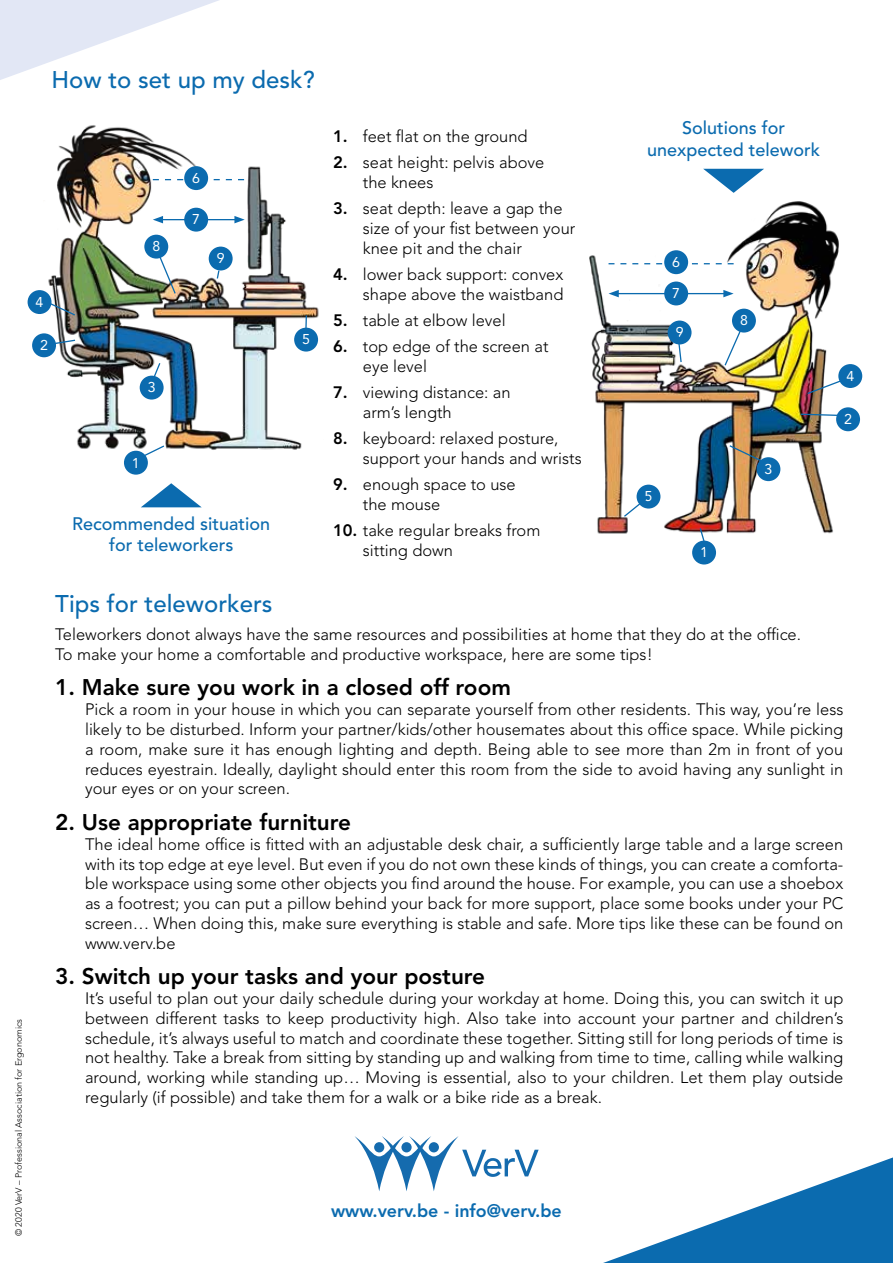
<style>
.page{position:relative;width:893px;height:1263px;background:#fff}
.page>*{position:absolute;margin:0;border:0;box-sizing:border-box;transform-origin:0 0}
.t1{font:500 24px "Avenir LT Std";color:#0b6baf}
.t2{font:800 22.5px "Avenir LT Std";color:#000}
.t3{font:500 18px/21.6px "Avenir LT Std";color:#0b6baf;text-align:center}
.t4{font:800 18px "Avenir LT Std";color:#0b6baf}
.t5{font:300 16.5px/19.8px "Avenir LT Std";color:#000}
.t6{font:14.1px "Avenir LT Std";color:#fff}
.t7{font:300 9px "Avenir LT Std";color:#000}
.s1{font-weight:800}
</style>
<div class="page">
<svg style="left:603px;top:1157px;width:290px;height:106px"></svg>
<svg style="left:354px;top:1136px;width:185px;height:55px"></svg>
<svg style="left:0;top:0;width:219px;height:80px"></svg>
<img style="left:44px;top:125px;width:275px;height:328px">
<div style="left:37px;top:390px;width:37px;height:70px;background:#fff"></div>
<div style="left:124px;top:451px;width:24px;height:24px;background:#0b6baf;border-radius:50%"></div>
<div style="left:32px;top:333px;width:24px;height:24px;background:#0b6baf;border-radius:50%"></div>
<div style="left:140px;top:376px;width:24px;height:24px;background:#0b6baf;border-radius:50%"></div>
<div style="left:28px;top:290px;width:23px;height:24px;background:#0b6baf;border-radius:50%"></div>
<div style="left:294px;top:328px;width:24px;height:24px;background:#0b6baf;border-radius:50%"></div>
<div style="left:144px;top:235px;width:24px;height:24px;background:#0b6baf;border-radius:50%"></div>
<div style="left:209px;top:247px;width:24px;height:23px;background:#0b6baf;border-radius:50%"></div>
<svg style="left:305px;top:315px;width:2px;height:13px"></svg>
<svg style="left:153px;top:179px;width:91px;height:1px"></svg>
<svg style="left:216px;top:269px;width:4px;height:11px"></svg>
<svg style="left:157px;top:253px;width:20px;height:42px"></svg>
<svg style="left:46px;top:301px;width:30px;height:16px"></svg>
<svg style="left:54px;top:339px;width:23px;height:7px"></svg>
<svg style="left:151px;top:362px;width:10px;height:18px"></svg>
<svg style="left:134px;top:444px;width:32px;height:17px"></svg>
<hr style="left:161px;top:219px;width:76px;height:1px;background:#0b6baf">
<svg style="left:234px;top:216px;width:11px;height:7px"></svg>
<svg style="left:153px;top:216px;width:10px;height:7px"></svg>
<div style="left:184px;top:166px;width:24px;height:24px;background:#0b6baf;border-radius:50%"></div>
<div style="left:184px;top:208px;width:24px;height:24px;background:#0b6baf;border-radius:50%"></div>
<svg style="left:141px;top:483px;width:60px;height:24px"></svg>
<svg style="left:703px;top:169px;width:61px;height:19px"></svg>
<img style="left:589px;top:188px;width:264px;height:346px">
<div style="left:692px;top:541px;width:24px;height:23px;background:#0b6baf;border-radius:50%"></div>
<div style="left:756px;top:457px;width:24px;height:24px;background:#0b6baf;border-radius:50%"></div>
<div style="left:637px;top:485px;width:23px;height:23px;background:#0b6baf;border-radius:50%"></div>
<div style="left:732px;top:309px;width:24px;height:24px;background:#0b6baf;border-radius:50%"></div>
<div style="left:668px;top:321px;width:23px;height:23px;background:#0b6baf;border-radius:50%"></div>
<svg style="left:623px;top:495px;width:27px;height:23px"></svg>
<svg style="left:608px;top:263px;width:126px;height:1px"></svg>
<svg style="left:677px;top:344px;width:5px;height:19px"></svg>
<svg style="left:723px;top:327px;width:20px;height:40px"></svg>
<svg style="left:806px;top:375px;width:48px;height:20px"></svg>
<svg style="left:799px;top:413px;width:38px;height:4px"></svg>
<svg style="left:728px;top:444px;width:35px;height:18px"></svg>
<svg style="left:699px;top:527px;width:10px;height:15px"></svg>
<hr style="left:616px;top:293px;width:110px;height:1px;background:#0b6baf">
<svg style="left:608px;top:290px;width:11px;height:7px"></svg>
<svg style="left:723px;top:290px;width:11px;height:7px"></svg>
<div style="left:664px;top:250px;width:24px;height:24px;background:#0b6baf;border-radius:50%"></div>
<div style="left:664px;top:282px;width:24px;height:23px;background:#0b6baf;border-radius:50%"></div>
<div style="left:836px;top:407px;width:24px;height:24px;background:#0b6baf;border-radius:50%"></div>
<div style="left:838px;top:364px;width:24px;height:24px;background:#0b6baf;border-radius:50%"></div>
<h1 class="t1" style="left:51px;top:66px;width:265px">How to set up my desk?</h1>
<p class="t6" style="left:36px;top:294px;width:9px">4</p>
<p class="t6" style="left:40px;top:337px;width:9px">2</p>
<p class="t6" style="left:152px;top:238px;width:9px">8</p>
<p class="t6" style="left:192px;top:170px;width:9px">6</p>
<p class="t6" style="left:192px;top:211px;width:9px">7</p>
<p class="t6" style="left:217px;top:250px;width:9px">9</p>
<p class="t6" style="left:148px;top:379px;width:9px">3</p>
<p class="t6" style="left:132px;top:454px;width:9px">1</p>
<p class="t3" style="left:72px;top:513px;width:200px">Recommended situation for teleworkers</p>
<p class="t6" style="left:302px;top:331px;width:9px">5</p>
<p class="t5" style="left:333px;top:127px;width:196px"><span class="s1">1.</span> feet flat on the ground</p>
<p class="t5" style="left:363px;top:153px;width:183px;text-indent:-30px"><span class="s1">2.</span> seat height: pelvis above the knees</p>
<p class="t5" style="left:363px;top:199px;width:214px;text-indent:-30px"><span class="s1">3.</span> seat depth: leave a gap the size of your fist between your knee pit and the chair</p>
<p class="t5" style="left:333px;top:264px;width:232px;text-align:right"><span class="s1">4.</span> lower back support: convex shape above the waistband</p>
<p class="t5" style="left:333px;top:310px;width:174px"><span class="s1">5.</span> table at elbow level</p>
<p class="t5" style="left:363px;top:337px;width:187px;text-indent:-30px"><span class="s1">6.</span> top edge of the screen at eye level</p>
<p class="t5" style="left:363px;top:383px;width:149px;text-indent:-30px"><span class="s1">7.</span> viewing distance: an arm’s length</p>
<p class="t5" style="left:363px;top:429px;width:220px;text-indent:-30px"><span class="s1">8.</span> keyboard: relaxed posture, support your hands and wrists</p>
<p class="t5" style="left:363px;top:475px;width:154px;text-indent:-30px"><span class="s1">9.</span> enough space to use the mouse</p>
<p class="t5" style="left:363px;top:521px;width:179px;text-indent:-30px"><span class="s1">10.</span> take regular breaks from sitting down</p>
<p class="t3" style="left:647px;top:118px;width:175px">Solutions for unexpected telework</p>
<p class="t6" style="left:672px;top:254px;width:9px">6</p>
<p class="t6" style="left:672px;top:285px;width:9px">7</p>
<p class="t6" style="left:676px;top:324px;width:9px">9</p>
<p class="t6" style="left:740px;top:312px;width:9px">8</p>
<p class="t6" style="left:645px;top:488px;width:9px">5</p>
<p class="t6" style="left:700px;top:544px;width:9px">1</p>
<p class="t6" style="left:764px;top:461px;width:9px">3</p>
<p class="t6" style="left:846px;top:368px;width:9px">4</p>
<p class="t6" style="left:844px;top:411px;width:9px">2</p>
<p class="t7" style="left:13px;top:1236px;width:219px;rotate:-90deg">© 2020 VerV – Professional Association for Ergonomics</p>
<h1 class="t1" style="left:55px;top:590px;width:219px">Tips for teleworkers</h1>
<p class="t5" style="left:55px;top:624px;width:747px">Teleworkers donot always have the same resources and possibilities at home that they do at the office.<br>To make your home a comfortable and productive workspace, here are some tips!</p>
<h2 class="t2" style="left:55px;top:674px;width:457px">1. Make sure you work in a closed off room</h2>
<p class="t5" style="left:85px;top:700px;width:760px;text-align:justify">Pick a room in your house in which you can separate yourself from other residents. This way, you’re less likely to be disturbed. Inform your partner/kids/other housemates about this office space. While picking a room, make sure it has enough lighting and depth. Being able to see more than 2m in front of you reduces eyestrain. Ideally, daylight should enter this room from the side to avoid having any sunlight in your eyes or on your screen.</p>
<h2 class="t2" style="left:55px;top:809px;width:297px">2. Use appropriate furniture</h2>
<p class="t5" style="left:85px;top:834px;width:760px;text-align:justify">The ideal home office is fitted with an adjustable desk chair, a sufficiently large table and a large screen with its top edge at eye level. But even if you do not own these kinds of things, you can create a comforta&shy;ble workspace using some other objects you find around the house. For example, you can use a shoebox as a footrest; you can put a pillow behind your back for more support, place some books under your PC screen… When doing this, make sure everything is stable and safe. More tips like these can be found on www.verv.be</p>
<h2 class="t2" style="left:55px;top:963px;width:431px">3. Switch up your tasks and your posture</h2>
<p class="t5" style="left:85px;top:988px;width:760px;text-align:justify">It’s useful to plan out your daily schedule during your workday at home. Doing this, you can switch it up between different tasks to keep productivity high. Also take into account your partner and children’s schedule, it’s always useful to match and coordinate these together. Sitting still for long periods of time is not healthy. Take a break from sitting by standing up and walking from time to time, calling while walking around, working while standing up… Moving is essential, also to your children. Let them play outside regularly (if possible) and take them for a walk or a bike ride as a break.</p>
<p class="t4" style="left:331px;top:1200px;width:232px">www.verv.be - info@verv.be</p>
</div>
